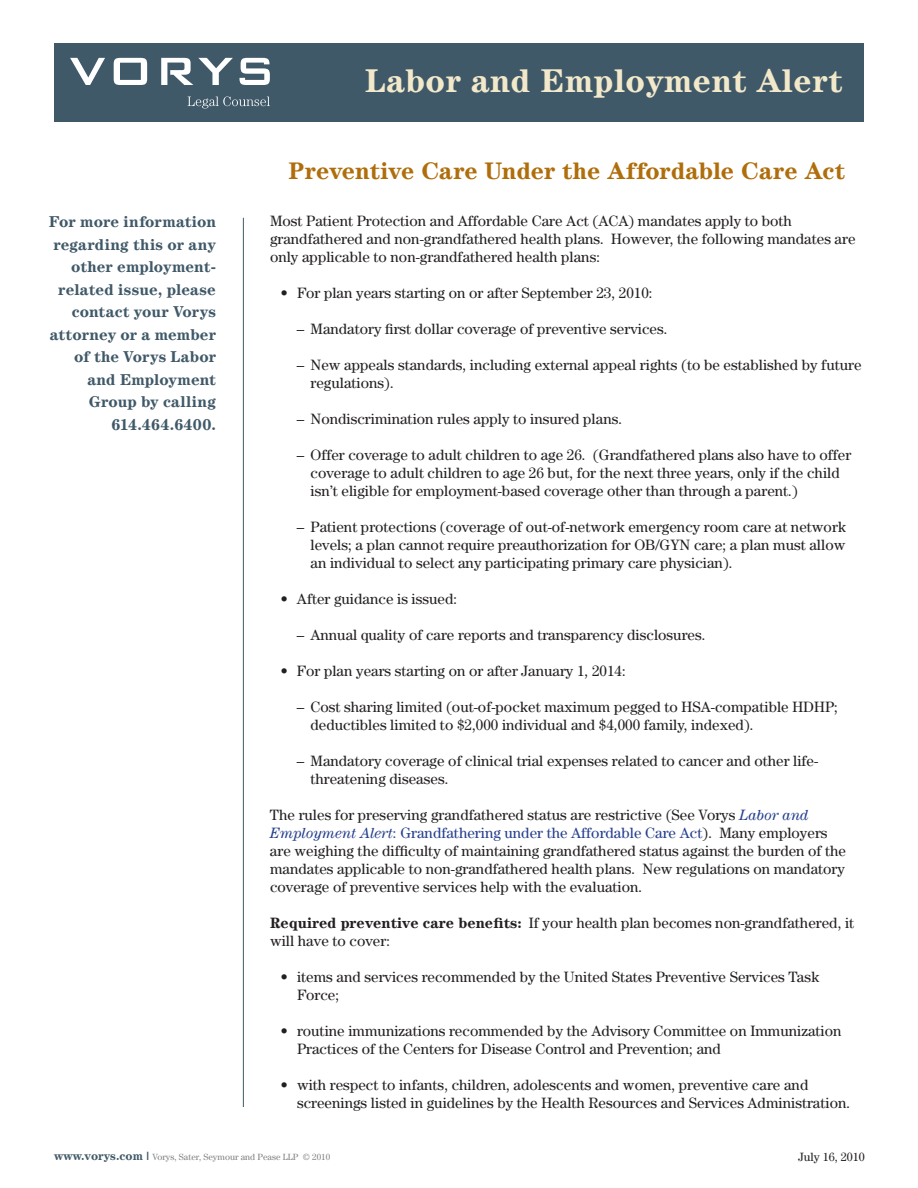
<style>
.page{position:relative;width:918px;height:1188px;background:#fff}
.page>*{position:absolute;margin:0;border:0;box-sizing:border-box;transform-origin:0 0}
.t1{font:700 33px "Century";letter-spacing:.02em;color:#f2e8ca}
.t2{font:700 24px "Century";color:#af6e0b}
.t3{font:700 15.75px/22.5px "Century";letter-spacing:.005em;color:#405968;text-align:right}
.t4{font:15px/18px "Century";color:#231f20}
.t5{font:12px "Century";color:#231f20}
.t6{font:9px "Century";color:#808285}
.s1{font-style:italic;color:#253f8e}
.s2{color:#253f8e}
.s3{font-weight:700}
.s4{font-weight:700;font-size:12px;color:#405968}
</style>
<div class="page">
<div style="left:54px;top:44px;width:810px;height:78px;background:#405968"></div>
<svg style="left:188px;top:96px;width:82px;height:13px"></svg>
<svg style="left:70px;top:58px;width:35px;height:27px"></svg>
<svg style="left:161px;top:58px;width:72px;height:27px"></svg>
<svg style="left:240px;top:58px;width:30px;height:27px"></svg>
<svg style="left:114px;top:58px;width:33px;height:27px"></svg>
<hr style="left:243px;top:218px;width:1px;height:889px;background:#405968">
<h1 class="t1" style="left:365px;top:61px;width:479px">Labor and Employment Alert</h1>
<h2 class="t2" style="left:289px;top:157px;width:558px">Preventive Care Under the Affordable Care Act</h2>
<p class="t3" style="left:49px;top:210px;width:168px">For more information regarding this or any other employment&shy;related issue, please contact your Vorys attorney or a member of the Vorys Labor and Employment<br>Group by calling<br>614.464.6400.</p>
<p class="t4" style="left:270px;top:212px;width:587px">Most Patient Protection and Affordable Care Act (ACA) mandates apply to both grandfathered and non-grandfathered health plans. However, the following mandates are only applicable to non-grandfathered health plans:</p>
<p class="t4" style="left:280px;top:284px;width:374px">• For plan years starting on or after September 23, 2010:</p>
<p class="t4" style="left:297px;top:320px;width:372px">– Mandatory first dollar coverage of preventive services.</p>
<p class="t4" style="left:310px;top:356px;width:553px;text-indent:-14px">– New appeals standards, including external appeal rights (to be established by future regulations).</p>
<p class="t4" style="left:297px;top:410px;width:327px">– Nondiscrimination rules apply to insured plans.</p>
<p class="t4" style="left:310px;top:446px;width:542px;text-indent:-14px">– Offer coverage to adult children to age 26. (Grandfathered plans also have to offer coverage to adult children to age 26 but, for the next three years, only if the child isn’t eligible for employment-based coverage other than through a parent.)</p>
<p class="t4" style="left:310px;top:518px;width:537px;text-align:justify;text-indent:-14px">– Patient protections (coverage of out-of-network emergency room care at network levels; a plan cannot require preauthorization for OB/GYN care; a plan must allow an individual to select any participating primary care physician).</p>
<p class="t4" style="left:280px;top:590px;width:178px">• After guidance is issued:</p>
<p class="t4" style="left:297px;top:626px;width:410px">– Annual quality of care reports and transparency disclosures.</p>
<p class="t4" style="left:280px;top:662px;width:347px">• For plan years starting on or after January 1, 2014:</p>
<p class="t4" style="left:310px;top:698px;width:529px;text-indent:-14px">– Cost sharing limited (out-of-pocket maximum pegged to HSA-compatible HDHP; deductibles limited to $2,000 individual and $4,000 family, indexed).</p>
<p class="t4" style="left:310px;top:752px;width:509px;text-indent:-14px">– Mandatory coverage of clinical trial expenses related to cancer and other life&shy;threatening diseases.</p>
<p class="t4" style="left:270px;top:806px;width:578px">The rules for preserving grandfathered status are restrictive (See Vorys <span class="s1">Labor and Employment Alert</span><span class="s2">: Grandfathering under the Affordable Care Act</span>). Many employers are weighing the difficulty of maintaining grandfathered status against the burden of the mandates applicable to non-grandfathered health plans. New regulations on mandatory coverage of preventive services help with the evaluation.</p>
<p class="t4" style="left:270px;top:914px;width:586px"><span class="s3">Required preventive care benefits:</span> If your health plan becomes non-grandfathered, it will have to cover:</p>
<p class="t4" style="left:297px;top:968px;width:524px;text-indent:-16px">• items and services recommended by the United States Preventive Services Task<br>Force;</p>
<p class="t4" style="left:297px;top:1022px;width:546px;text-indent:-16px">• routine immunizations recommended by the Advisory Committee on Immunization<br>Practices of the Centers for Disease Control and Prevention; and</p>
<p class="t4" style="left:297px;top:1076px;width:555px;text-indent:-16px">• with respect to infants, children, adolescents and women, preventive care and screenings listed in guidelines by the Health Resources and Services Administration.</p>
<p class="t6" style="left:54px;top:1152px;width:278px"><span class="s4">www.vorys.com |</span> Vorys, Sater, Seymour and Pease LLP © 2010</p>
<p class="t5" style="left:799px;top:1149px;width:68px">July 16, 2010</p>
</div>
